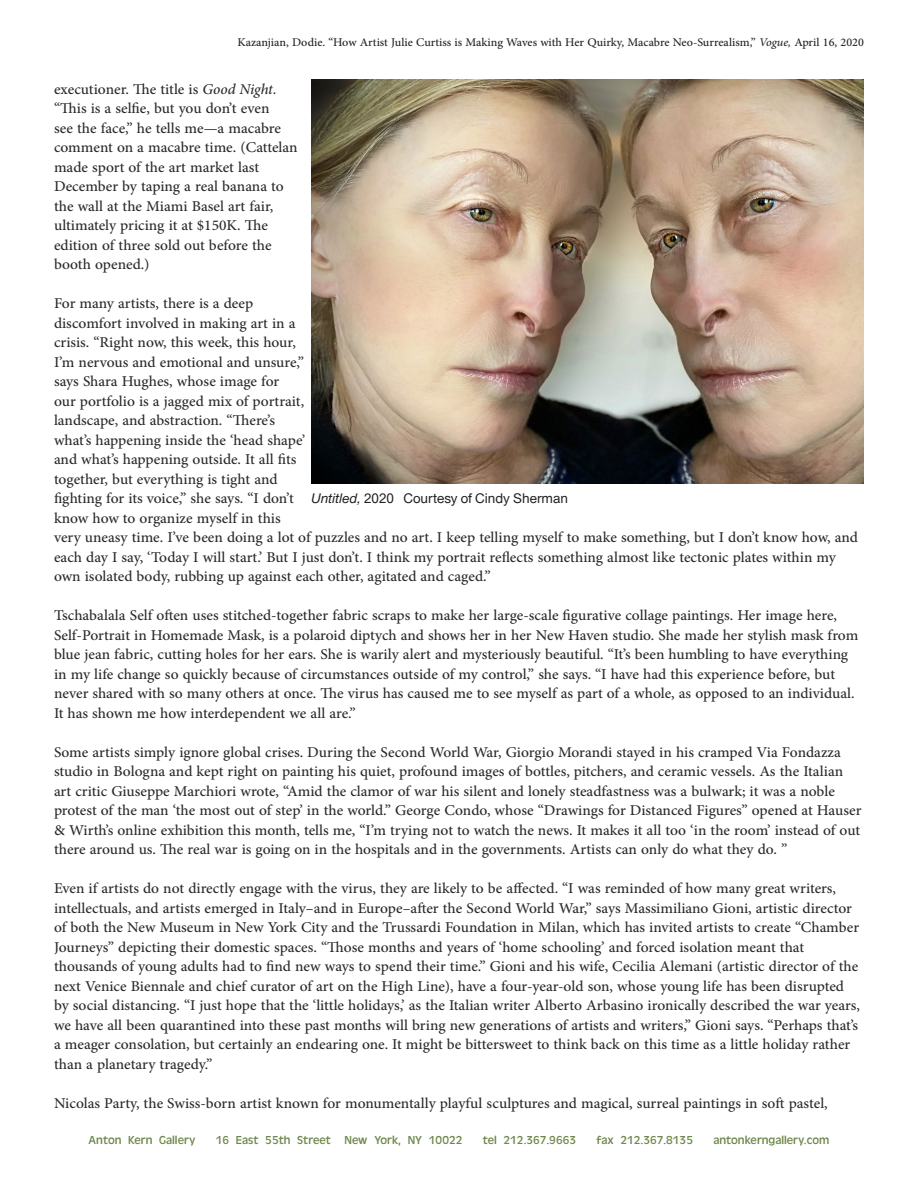
<style>
.page{position:relative;width:918px;height:1188px;background:#fff}
.page>*{position:absolute;margin:0;border:0;box-sizing:border-box;transform-origin:0 0}
.t1{font:21px/19.5px "Adobe Arabic";color:#2b292a}
.t2{font:16.5px "Adobe Arabic";color:#231f20}
.t3{font:13.5px "Union";color:#231f20}
.t4{font:12px "Antique Oli";color:#6e874a}
.s1{font-style:italic}
</style>
<div class="page">
<img style="left:311px;top:80px;width:553px;height:404px">
<p class="t2" style="left:238px;top:30px;width:628px">Kazanjian, Dodie. “How Artist Julie Curtiss is Making Waves with Her Quirky, Macabre Neo-Surrealism,” <span class="s1">Vogue,</span> April 16, 2020</p>
<p class="t1" style="left:54px;top:77px;width:245px">executioner. The title is <span class="s1">Good Night. </span>“This is a selfie, but you don’t even<br>see the face,” he tells me—a macabre comment on a macabre time. (Cattelan made sport of the art market last December by taping a real banana to the wall at the Miami Basel art fair, ultimately pricing it at $150K. The edition of three sold out before the booth opened.)</p>
<p class="t1" style="left:54px;top:291px;width:805px">For many artists, there is a deep<br>discomfort involved in making art in a<br>crisis. “Right now, this week, this hour,<br>I’m nervous and emotional and unsure,”<br>says Shara Hughes, whose image for<br>our portfolio is a jagged mix of portrait,<br>landscape, and abstraction. “There’s<br>what’s happening inside the ‘head shape’<br>and what’s happening outside. It all fits<br>together, but everything is tight and<br>fighting for its voice,” she says. “I don’t<br>know how to organize myself in this<br>very uneasy time. I’ve been doing a lot of puzzles and no art. I keep telling myself to make something, but I don’t know how, and each day I say, ‘Today I will start.’ But I just don’t. I think my portrait reflects something almost like tectonic plates within my own isolated body, rubbing up against each other, agitated and caged.”</p>
<p class="t1" style="left:54px;top:603px;width:806px">Tschabalala Self often uses stitched-together fabric scraps to make her large-scale figurative collage paintings. Her image here, Self-Portrait in Homemade Mask, is a polaroid diptych and shows her in her New Haven studio. She made her stylish mask from blue jean fabric, cutting holes for her ears. She is warily alert and mysteriously beautiful. “It’s been humbling to have everything in my life change so quickly because of circumstances outside of my control,” she says. “I have had this experience before, but never shared with so many others at once. The virus has caused me to see myself as part of a whole, as opposed to an individual.<br>It has shown me how interdependent we all are.”</p>
<p class="t1" style="left:54px;top:740px;width:809px">Some artists simply ignore global crises. During the Second World War, Giorgio Morandi stayed in his cramped Via Fondazza studio in Bologna and kept right on painting his quiet, profound images of bottles, pitchers, and ceramic vessels. As the Italian art critic Giuseppe Marchiori wrote, “Amid the clamor of war his silent and lonely steadfastness was a bulwark; it was a noble protest of the man ‘the most out of step’ in the world.” George Condo, whose “Drawings for Distanced Figures” opened at Hauser &amp; Wirth’s online exhibition this month, tells me, “I’m trying not to watch the news. It makes it all too ‘in the room’ instead of out there around us. The real war is going on in the hospitals and in the governments. Artists can only do what they do. ”</p>
<p class="t1" style="left:54px;top:876px;width:807px">Even if artists do not directly engage with the virus, they are likely to be affected. “I was reminded of how many great writers, intellectuals, and artists emerged in Italy–and in Europe–after the Second World War,” says Massimiliano Gioni, artistic director of both the New Museum in New York City and the Trussardi Foundation in Milan, which has invited artists to create “Chamber Journeys” depicting their domestic spaces. “Those months and years of ‘home schooling’ and forced isolation meant that thousands of young adults had to find new ways to spend their time.” Gioni and his wife, Cecilia Alemani (artistic director of the next Venice Biennale and chief curator of art on the High Line), have a four-year-old son, whose young life has been disrupted by social distancing. “I just hope that the ‘little holidays,’ as the Italian writer Alberto Arbasino ironically described the war years, we have all been quarantined into these past months will bring new generations of artists and writers,” Gioni says. “Perhaps that’s a meager consolation, but certainly an endearing one. It might be bittersweet to think back on this time as a little holiday rather than a planetary tragedy.”</p>
<p class="t1" style="left:54px;top:1091px;width:775px">Nicolas Party, the Swiss-born artist known for monumentally playful sculptures and magical, surreal paintings in soft pastel,</p>
<p class="t3" style="left:311px;top:489px;width:259px"><span class="s1">Untitled,</span> 2020 Courtesy of Cindy Sherman</p>
<p class="t4" style="left:89px;top:1134px;width:108px">Anton Kern Gallery</p>
<p class="t4" style="left:216px;top:1134px;width:248px">16 East 55th Street New York, NY 10022</p>
<p class="t4" style="left:483px;top:1134px;width:95px">tel 212.367.9663</p>
<p class="t4" style="left:596px;top:1134px;width:98px">fax 212.367.8135</p>
<p class="t4" style="left:713px;top:1134px;width:118px">antonkerngallery.com</p>
</div>
